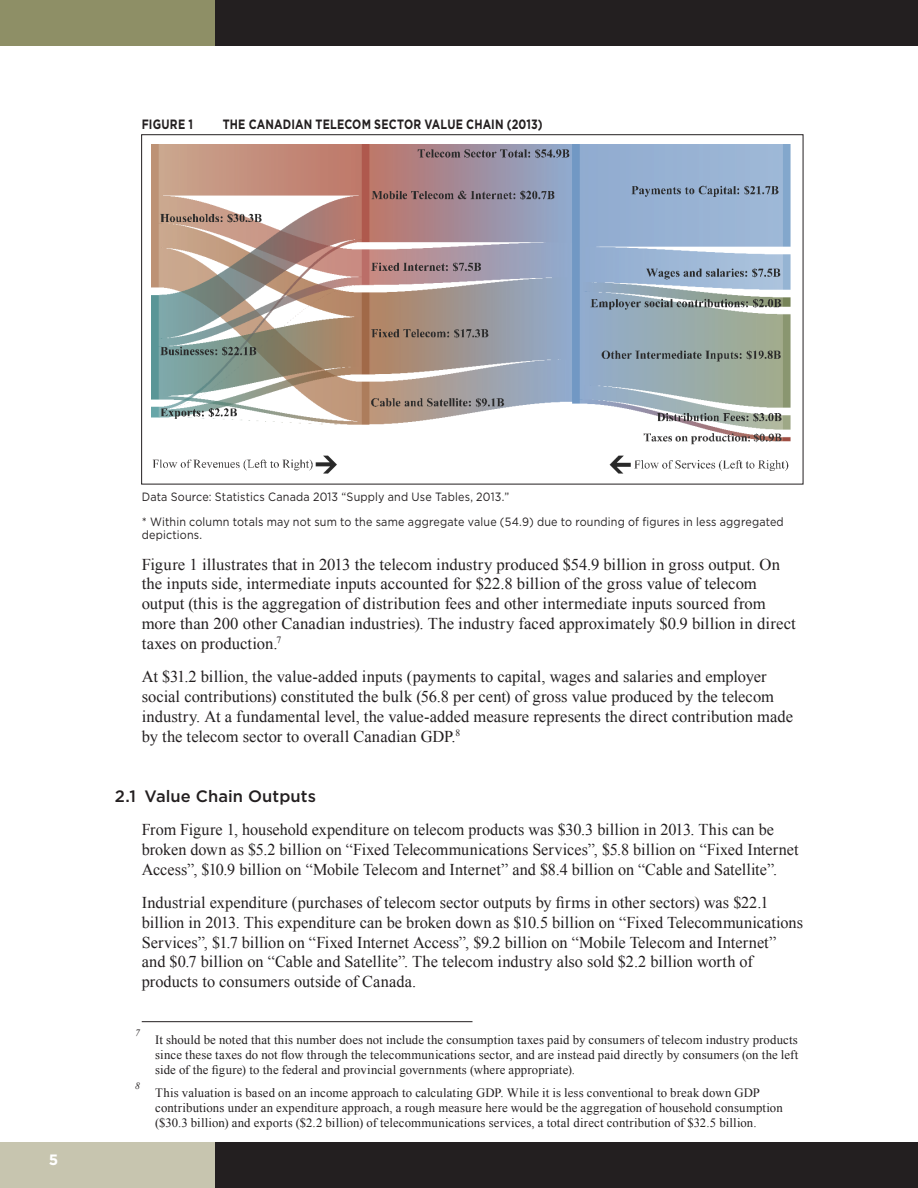
<style>
.page{position:relative;width:918px;height:1188px;background:#fff}
.page>*{position:absolute;margin:0;border:0;box-sizing:border-box;transform-origin:0 0}
.Body{font:16.5px/19.8px "Times New Roman";color:#231f20}
.Heading_2{font:500 16.5px "Gotham";letter-spacing:.005em;color:#231f20}
.t1{font:700 15px "Gotham";color:#fff}
.Table_Heading{font:700 13.5px "Gotham";letter-spacing:.015em;color:#231f20;scale:.8 1}
.Footnote{font:12.75px/15.3px "Times New Roman";letter-spacing:.01em;color:#231f20;text-align:justify}
.Table_Source{font:12px/13.5px "Gotham";letter-spacing:.015em;color:#231f20}
.Table_Source-2{font:12px "Gotham";letter-spacing:.015em;color:#231f20;scale:.9 1}
.Footnote-2{font:italic 9.75px "Times New Roman";color:#231f20}
</style>
<div class="page">
<div style="left:0;top:1143px;width:215px;height:45px;background:#c7c5af"></div>
<div style="left:0;top:0;width:215px;height:45px;background:#8e8f66"></div>
<div style="left:215px;top:1143px;width:703px;height:45px;background:#231f20"></div>
<div style="left:215px;top:0;width:703px;height:45px;background:#231f20"></div>
<img style="left:152px;top:144px;width:639px;height:329px">
<hr style="left:142px;top:1021px;width:330px;height:1px;background:#231f20">
<p class="Table_Heading" style="left:142px;top:115px;width:66px">FIGURE 1</p>
<p class="Table_Heading" style="left:223px;top:115px;width:402px">THE CANADIAN TELECOM SECTOR VALUE CHAIN (2013)</p>
<p class="t1" style="left:49px;top:1150px;width:11px">5</p>
<p class="Table_Source-2" style="left:142px;top:489px;width:410px">Data Source: Statistics Canada 2013 “Supply and Use Tables, 2013.”</p>
<p class="Table_Source" style="left:142px;top:514px;width:644px">* Within column totals may not sum to the same aggregate value (54.9) due to rounding of figures in less aggregated depictions.</p>
<p class="Body" style="left:142px;top:554px;width:656px">Figure 1 illustrates that in 2013 the telecom industry produced $54.9 billion in gross output. On the inputs side, intermediate inputs accounted for $22.8 billion of the gross value of telecom output (this is the aggregation of distribution fees and other intermediate inputs sourced from more than 200 other Canadian industries). The industry faced approximately $0.9 billion in direct taxes on production.<sup>7</sup></p>
<p class="Body" style="left:142px;top:666px;width:653px">At $31.2 billion, the value-added inputs (payments to capital, wages and salaries and employer social contributions) constituted the bulk (56.8 per cent) of gross value produced by the telecom industry. At a fundamental level, the value-added measure represents the direct contribution made by the telecom sector to overall Canadian GDP.<sup>8</sup></p>
<p class="Heading_2" style="left:115px;top:785px;width:203px">2.1 Value Chain Outputs</p>
<p class="Body" style="left:142px;top:819px;width:658px">From Figure 1, household expenditure on telecom products was $30.3 billion in 2013. This can be broken down as $5.2 billion on “Fixed Telecommunications Services”, $5.8 billion on “Fixed Internet<br>Access”, $10.9 billion on “Mobile Telecom and Internet” and $8.4 billion on “Cable and Satellite”.</p>
<p class="Body" style="left:142px;top:892px;width:663px">Industrial expenditure (purchases of telecom sector outputs by firms in other sectors) was $22.1 billion in 2013. This expenditure can be broken down as $10.5 billion on “Fixed Telecommunications Services”, $1.7 billion on “Fixed Internet Access”, $9.2 billion on “Mobile Telecom and Internet” and $0.7 billion on “Cable and Satellite”. The telecom industry also sold $2.2 billion worth of products to consumers outside of Canada.</p>
<p class="Footnote-2" style="left:135px;top:1026px;width:6px">7</p>
<p class="Footnote" style="left:155px;top:1032px;width:645px">It should be noted that this number does not include the consumption taxes paid by consumers of telecom industry products since these taxes do not flow through the telecommunications sector, and are instead paid directly by consumers (on the left side of the figure) to the federal and provincial governments (where appropriate).</p>
<p class="Footnote-2" style="left:135px;top:1079px;width:6px">8</p>
<p class="Footnote" style="left:155px;top:1085px;width:629px;text-align:left">This valuation is based on an income approach to calculating GDP. While it is less conventional to break down GDP contributions under an expenditure approach, a rough measure here would be the aggregation of household consumption ($30.3 billion) and exports ($2.2 billion) of telecommunications services, a total direct contribution of $32.5 billion.</p>
</div>
